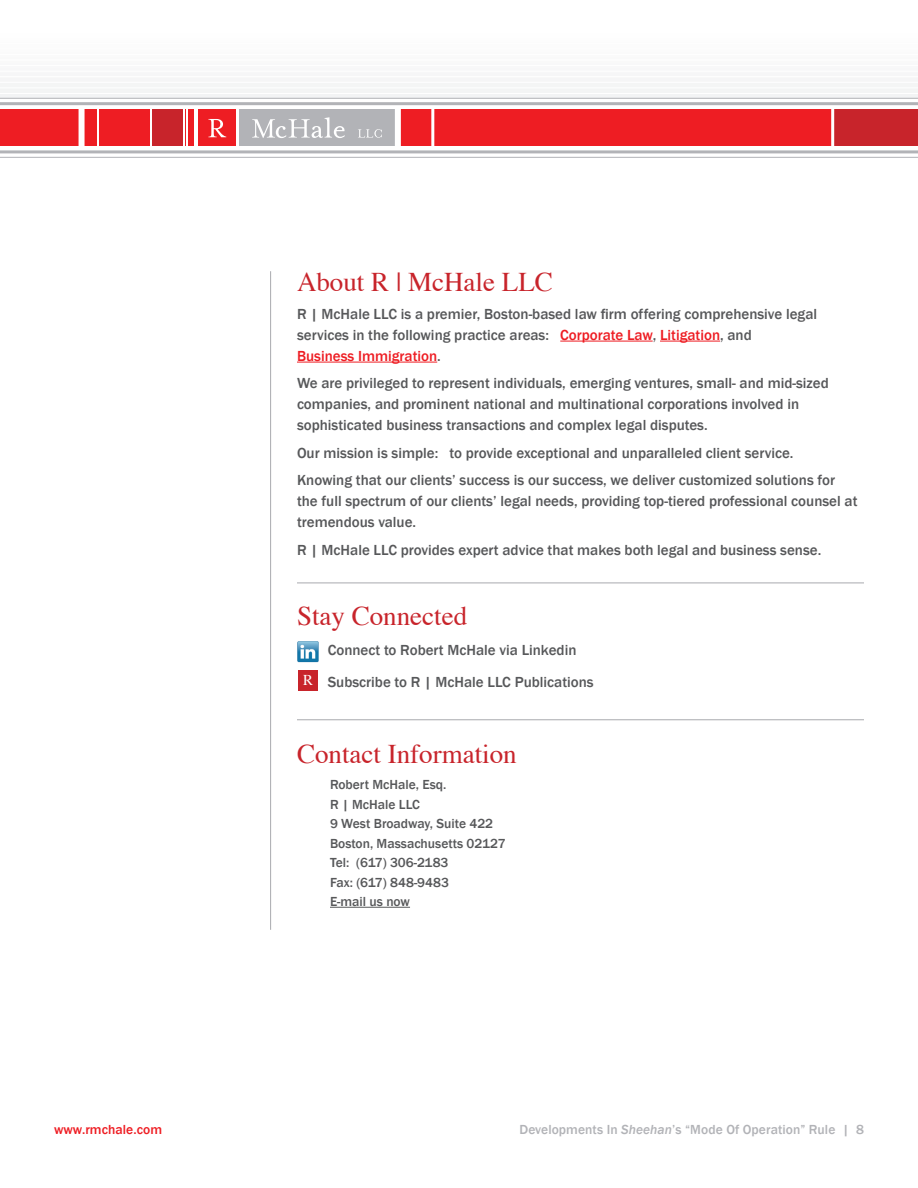
<style>
.page{position:relative;width:918px;height:1188px;background:#fff}
.page>*{position:absolute;margin:0;border:0;box-sizing:border-box;transform-origin:0 0}
.Section_Titles{font:27px "Times";color:#c8242b}
.Main_Content{font:27px "Times";color:#c8242b}
.Main_Content-2{font:500 15px/21px "Franklin Gothic";color:#57585a}
.Main_Content-3{font:15px "Times";color:#fff}
.Contact_Info{font:500 13.5px/19.5px "Franklin Gothic";color:#57585a}
.t1{font:500 13.5px "Franklin Gothic";letter-spacing:.005em;color:#b2b3b7}
.t2{font:500 13.5px "Franklin Gothic";letter-spacing:.005em;color:#ee1d23}
.s1{color:#ee1d23}
.s2{font-style:italic}
</style>
<div class="page">
<div style="left:81px;top:110px;width:158px;height:36px;background:#ee1d23"></div>
<div style="left:152px;top:110px;width:32px;height:36px;background:#c8242b"></div>
<div style="left:237px;top:110px;width:158px;height:36px;background:#b2b3b7"></div>
<hr style="left:237px;top:110px;width:2px;height:36px;background:#fff">
<hr style="left:187px;top:110px;width:1px;height:36px;background:#fff">
<hr style="left:183px;top:110px;width:1px;height:36px;background:#fff">
<hr style="left:151px;top:110px;width:1px;height:36px;background:#fff">
<hr style="left:98px;top:110px;width:1px;height:36px;background:#fff">
<hr style="left:194px;top:110px;width:3px;height:36px;background:#fff">
<svg style="left:252px;top:117px;width:93px;height:21px"></svg>
<svg style="left:208px;top:119px;width:18px;height:18px"></svg>
<svg style="left:358px;top:129px;width:24px;height:9px"></svg>
<hr style="left:0;top:150px;width:918px;height:3px;background:#b2b3b7">
<hr style="left:0;top:157px;width:918px;height:1px;background:#b2b3b7">
<hr style="left:0;top:102px;width:918px;height:3px;background:#b2b3b7">
<hr style="left:0;top:98px;width:918px;height:1px;background:#b2b3b7">
<div style="left:0;top:110px;width:79px;height:36px;background:#ee1d23"></div>
<div style="left:397px;top:110px;width:521px;height:36px;background:#ee1d23"></div>
<div style="left:833px;top:110px;width:85px;height:36px;background:#c8242b"></div>
<hr style="left:831px;top:109px;width:3px;height:38px;background:#fff">
<div style="left:395px;top:109px;width:6px;height:38px;background:#fff"></div>
<hr style="left:431px;top:109px;width:3px;height:38px;background:#fff">
<div style="left:79px;top:109px;width:6px;height:38px;background:#fff"></div>
<hr style="left:270px;top:271px;width:1px;height:659px;background:#b2b3b7">
<hr style="left:560px;top:341px;width:93px;height:1px;background:#ee1d23">
<hr style="left:660px;top:341px;width:60px;height:1px;background:#ee1d23">
<hr style="left:297px;top:362px;width:140px;height:1px;background:#ee1d23">
<hr style="left:330px;top:907px;width:80px;height:1px;background:#57585a">
<img style="left:297px;top:641px;width:22px;height:22px">
<div style="left:298px;top:670px;width:20px;height:21px;background:#c8242b"></div>
<hr style="left:297px;top:582px;width:567px;height:1px;background:#b2b3b7">
<hr style="left:297px;top:719px;width:567px;height:1px;background:#b2b3b7">
<p class="Section_Titles" style="left:297px;top:257px;width:257px">About R | McHale LLC</p>
<p class="Main_Content-2" style="left:297px;top:304px;width:522px">R | McHale LLC is a premier, Boston-based law firm offering comprehensive legal services in the following practice areas: <span class="s1">Corporate Law</span>, <span class="s1">Litigation</span>, and<br><span class="s1">Business Immigration</span>.</p>
<p class="Main_Content-2" style="left:297px;top:373px;width:533px">We are privileged to represent individuals, emerging ventures, small- and mid-sized companies, and prominent national and multinational corporations involved in sophisticated business transactions and complex legal disputes.</p>
<p class="Main_Content-2" style="left:297px;top:443px;width:498px">Our mission is simple: to provide exceptional and unparalleled client service.</p>
<p class="Main_Content-2" style="left:297px;top:470px;width:562px">Knowing that our clients’ success is our success, we deliver customized solutions for the full spectrum of our clients’ legal needs, providing top-tiered professional counsel at tremendous value.</p>
<p class="Main_Content-2" style="left:297px;top:540px;width:526px">R | McHale LLC provides expert advice that makes both legal and business sense.</p>
<p class="Section_Titles" style="left:297px;top:591px;width:172px">Stay Connected</p>
<p class="Main_Content-2" style="left:328px;top:640px;width:250px">Connect to Robert McHale via Linkedin</p>
<p class="Main_Content-2" style="left:328px;top:672px;width:267px">Subscribe to R | McHale LLC Publications</p>
<p class="Main_Content-3" style="left:303px;top:666px;width:12px">R</p>
<p class="Main_Content" style="left:297px;top:729px;width:221px">Contact Information</p>
<p class="Contact_Info" style="left:330px;top:775px;width:177px">Robert McHale, Esq.<br>R | McHale LLC<br>9 West Broadway, Suite 422<br>Boston, Massachusetts 02127<br>Tel: (617) 306-2183<br>Fax: (617) 848-9483<br>E-mail us now</p>
<p class="t2" style="left:54px;top:1121px;width:110px">www.rmchale.com</p>
<p class="t1" style="left:519px;top:1121px;width:346px">Developments In <span class="s2">Sheehan</span>’s “Mode Of Operation” Rule | 8</p>
</div>
